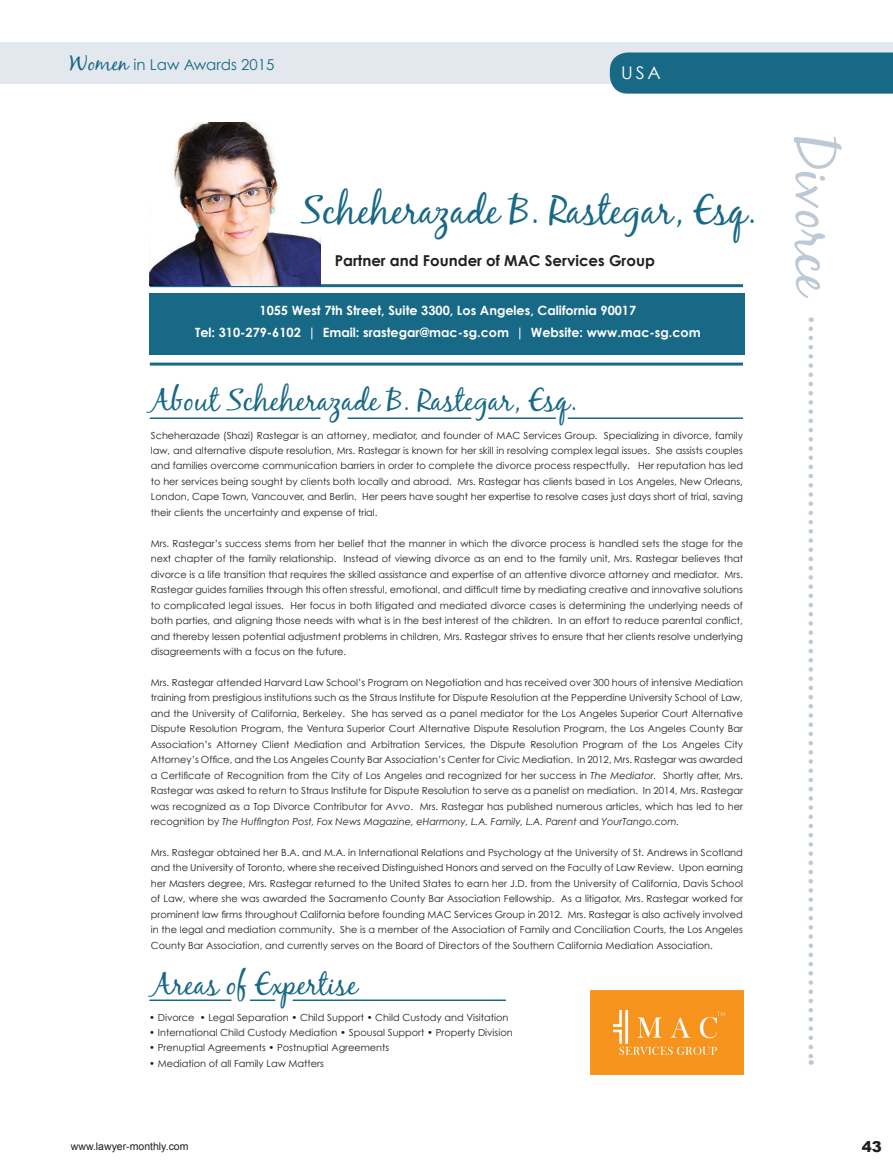
<style>
.page{position:relative;width:893px;height:1170px;background:#fff}
.page>*{position:absolute;margin:0;border:0;box-sizing:border-box;transform-origin:0 0}
.t1{font:58.5px "Black Jack";color:#bec9d6}
.t2{font:39px "Black Jack";color:#186986}
.t3{font:30px "Black Jack";color:#186986}
.t4{font:21px "Black Jack";color:#186986}
.t5{font:17.4px "Century Gothic";color:#fff}
.t6{font:700 15px "Century Gothic";color:#231f20}
.t7{font:15px "Century Gothic";color:#186986}
.t8{font:900 15px "Arial";color:#231f20}
.t9{font:700 12.75px "Century Gothic";color:#fff}
.t10{font:10.5px "Arial";color:#231f20}
.t11{font:9.75px/15.5px "Century Gothic";color:#231f20;text-align:justify}
.s1{font-style:italic}
</style>
<div class="page">
<div style="left:0;top:43px;width:893px;height:41px;background:#e3e8ee"></div>
<div style="left:610px;top:52px;width:283px;height:42px;background:#186986"></div>
<svg style="left:808px;top:329px;width:5px;height:735px"></svg>
<div style="left:150px;top:293px;width:595px;height:61px;background:#186986"></div>
<hr style="left:150px;top:284px;width:593px;height:3px;background:#186986">
<hr style="left:150px;top:362px;width:593px;height:3px;background:#186986">
<hr style="left:150px;top:417px;width:170px;height:2px;background:#186986">
<hr style="left:348px;top:417px;width:123px;height:2px;background:#186986">
<img style="left:150px;top:122px;width:170px;height:163px">
<hr style="left:488px;top:417px;width:68px;height:2px;background:#186986">
<hr style="left:568px;top:417px;width:175px;height:2px;background:#186986">
<hr style="left:149px;top:999px;width:82px;height:1px;background:#186986">
<svg style="left:250px;top:999px;width:25px;height:1px"></svg>
<hr style="left:293px;top:999px;width:213px;height:1px;background:#186986">
<img style="left:591px;top:990px;width:152px;height:84px">
<p class="t4" style="left:70px;top:51px;width:60px">Women</p>
<p class="t7" style="left:134px;top:56px;width:142px">in Law Awards 2015</p>
<p class="t5" style="left:621px;top:62px;width:41px">USA</p>
<p class="t2" style="left:301px;top:187px;width:457px">Scheherazade B. Rastegar, Esq.</p>
<p class="t6" style="left:335px;top:251px;width:322px">Partner and Founder of MAC Services Group</p>
<p class="t9" style="left:260px;top:302px;width:378px">1055 West 7th Street, Suite 3300, Los Angeles, California 90017</p>
<p class="t9" style="left:195px;top:324px;width:507px">Tel: 310-279-6102 | Email: srastegar@mac-sg.com | Website: www.mac-sg.com</p>
<p class="t3" style="left:150px;top:382px;width:429px">About Scheherazade B. Rastegar, Esq.</p>
<p class="t11" style="left:151px;top:427px;width:594px">Scheherazade (Shazi) Rastegar is an attorney, mediator, and founder of MAC Services Group. Specializing in divorce, family law, and alternative dispute resolution, Mrs. Rastegar is known for her skill in resolving complex legal issues. She assists couples and families overcome communication barriers in order to complete the divorce process respectfully. Her reputation has led to her services being sought by clients both locally and abroad. Mrs. Rastegar has clients based in Los Angeles, New Orleans, London, Cape Town, Vancouver, and Berlin. Her peers have sought her expertise to resolve cases just days short of trial, saving their clients the uncertainty and expense of trial.</p>
<p class="t11" style="left:151px;top:535px;width:594px">Mrs. Rastegar’s success stems from her belief that the manner in which the divorce process is handled sets the stage for the next chapter of the family relationship. Instead of viewing divorce as an end to the family unit, Mrs. Rastegar believes that divorce is a life transition that requires the skilled assistance and expertise of an attentive divorce attorney and mediator. Mrs.<br>Rastegar guides families through this often stressful, emotional, and difficult time by mediating creative and innovative solutions to complicated legal issues. Her focus in both litigated and mediated divorce cases is determining the underlying needs of both parties, and aligning those needs with what is in the best interest of the children. In an effort to reduce parental conflict, and thereby lessen potential adjustment problems in children, Mrs. Rastegar strives to ensure that her clients resolve underlying disagreements with a focus on the future.</p>
<p class="t11" style="left:151px;top:674px;width:594px">Mrs. Rastegar attended Harvard Law School’s Program on Negotiation and has received over 300 hours of intensive Mediation training from prestigious institutions such as the Straus Institute for Dispute Resolution at the Pepperdine University School of Law, and the University of California, Berkeley. She has served as a panel mediator for the Los Angeles Superior Court Alternative Dispute Resolution Program, the Ventura Superior Court Alternative Dispute Resolution Program, the Los Angeles County Bar Association’s Attorney Client Mediation and Arbitration Services, the Dispute Resolution Program of the Los Angeles City Attorney’s Office, and the Los Angeles County Bar Association’s Center for Civic Mediation. In 2012, Mrs. Rastegar was awarded a Certificate of Recognition from the City of Los Angeles and recognized for her success in <span class="s1">The Mediator.</span> Shortly after, Mrs.<br>Rastegar was asked to return to Straus Institute for Dispute Resolution to serve as a panelist on mediation. In 2014, Mrs. Rastegar was recognized as a Top Divorce Contributor for <span class="s1">Avvo</span>. Mrs. Rastegar has published numerous articles, which has led to her recognition by <span class="s1">The Huffington Post, Fox News Magazine, eHarmony, L.A. Family, L.A. Parent</span> and <span class="s1">YourTango.com.</span></p>
<p class="t11" style="left:151px;top:844px;width:594px">Mrs. Rastegar obtained her B.A. and M.A. in International Relations and Psychology at the University of St. Andrews in Scotland and the University of Toronto, where she received Distinguished Honors and served on the Faculty of Law Review. Upon earning her Masters degree, Mrs. Rastegar returned to the United States to earn her J.D. from the University of California, Davis School of Law, where she was awarded the Sacramento County Bar Association Fellowship. As a litigator, Mrs. Rastegar worked for prominent law firms throughout California before founding MAC Services Group in 2012. Mrs. Rastegar is also actively involved in the legal and mediation community. She is a member of the Association of Family and Conciliation Courts, the Los Angeles County Bar Association, and currently serves on the Board of Directors of the Southern California Mediation Association.</p>
<p class="t3" style="left:152px;top:966px;width:207px">Areas of Expertise</p>
<p class="t11" style="left:149px;top:1009px;width:361px">• Divorce • Legal Separation • Child Support • Child Custody and Visitation</p>
<p class="t11" style="left:149px;top:1024px;width:365px">• International Child Custody Mediation • Spousal Support • Property Division</p>
<p class="t11" style="left:149px;top:1039px;width:242px">• Prenuptial Agreements • Postnuptial Agreements</p>
<p class="t11" style="left:149px;top:1055px;width:176px">• Mediation of all Family Law Matters</p>
<p class="t1" style="left:851px;top:135px;width:165px;rotate:90deg">Divorce</p>
<p class="t10" style="left:71px;top:1139px;width:119px">www.lawyer-monthly.com</p>
<p class="t8" style="left:862px;top:1135px;width:22px">43</p>
</div>
